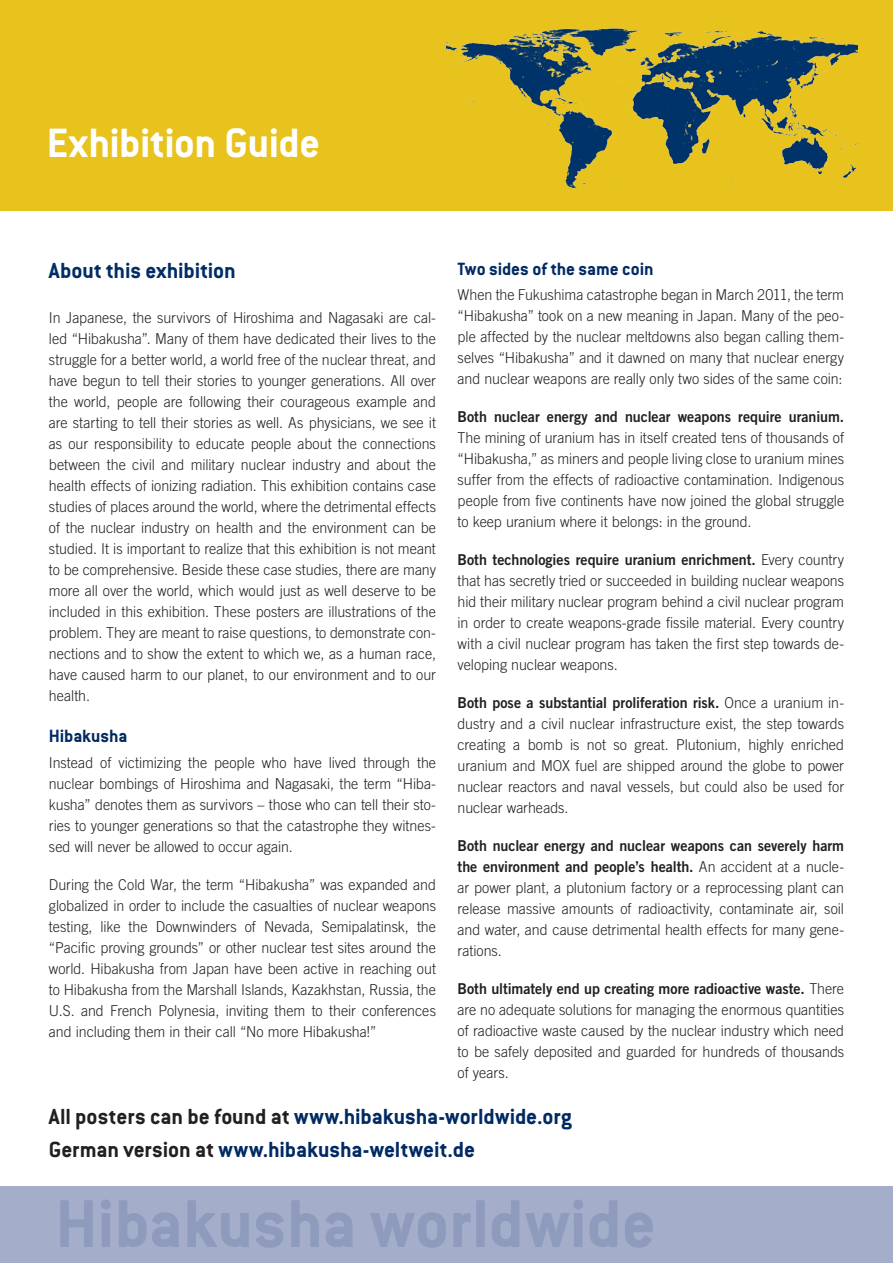
<style>
.page{position:relative;width:893px;height:1263px;background:#fff}
.page>*{position:absolute;margin:0;border:0;box-sizing:border-box;transform-origin:0 0}
.t1{font:700 74.25px "Conduit ITC Std";color:#8f9bbd}
.t2{font:700 45px "Conduit ITC Std";letter-spacing:-.01em;color:#fff}
.t3{font:700 24px/33px "Conduit ITC Std";letter-spacing:-.005em;color:#002a62}
.t4{font:700 24px "Conduit ITC Std";letter-spacing:-.005em;color:#002d66}
.t5{font:700 19.5px "Conduit ITC Std";letter-spacing:-.005em;color:#002a62}
.t6{font:300 15px/21px "Trade Gothic LT Std";color:#231f20;text-align:justify;scale:.95 1}
.t7{font:15px/21px "Trade Gothic LT Std Bd 2";color:#231f20;scale:.95 1}
.s1{font-family:"Trade Gothic LT Std";font-weight:300}
.s2{color:#231f20}
</style>
<div class="page">
<div style="left:0;top:0;width:893px;height:210px;background:#e8c31d"></div>
<img style="left:447px;top:28px;width:411px;height:161px">
<div style="left:0;top:1186px;width:893px;height:77px;background:#a4aeca"></div>
<h2 class="t2" style="left:47px;top:116px;width:275px">Exhibition Guide</h2>
<h3 class="t4" style="left:49px;top:256px;width:188px">About this exhibition</h3>
<p class="t6" style="left:49px;top:307px;width:409px">In Japanese, the survivors of Hiroshima and Nagasaki are cal&shy;led “Hibakusha”. Many of them have dedicated their lives to the struggle for a better world, a world free of the nuclear threat, and have begun to tell their stories to younger generations. All over the world, people are following their courageous example and are starting to tell their stories as well. As physicians, we see it as our responsibility to educate people about the connections between the civil and military nuclear industry and about the health effects of ionizing radiation. This exhibition contains case studies of places around the world, where the detrimental effects of the nuclear industry on health and the environment can be studied. It is important to realize that this exhibition is not meant to be comprehensive. Beside these case studies, there are many more all over the world, which would just as well deserve to be included in this exhibition. These posters are illustrations of the problem. They are meant to raise questions, to demonstrate con&shy;nections and to show the extent to which we, as a human race, have caused harm to our planet, to our environment and to our health.</p>
<h3 class="t5" style="left:49px;top:724px;width:80px">Hibakusha</h3>
<p class="t6" style="left:49px;top:751px;width:409px">Instead of victimizing the people who have lived through the nuclear bombings of Hiroshima and Nagasaki, the term “Hiba&shy;kusha” denotes them as survivors – those who can tell their sto&shy;ries to younger generations so that the catastrophe they witnes&shy;sed will never be allowed to occur again.</p>
<p class="t6" style="left:49px;top:873px;width:409px">During the Cold War, the term “Hibakusha” was expanded and globalized in order to include the casualties of nuclear weapons testing, like the Downwinders of Nevada, Semipalatinsk, the “Pacific proving grounds” or other nuclear test sites around the world. Hibakusha from Japan have been active in reaching out to Hibakusha from the Marshall Islands, Kazakhstan, Russia, the U.S. and French Polynesia, inviting them to their conferences and including them in their call “No more Hibakusha!”</p>
<h3 class="t5" style="left:458px;top:257px;width:197px">Two sides of the same coin</h3>
<p class="t6" style="left:458px;top:284px;width:408px">When the Fukushima catastrophe began in March 2011, the term “Hibakusha” took on a new meaning in Japan. Many of the peo&shy;ple affected by the nuclear meltdowns also began calling them&shy;selves “Hibakusha” and it dawned on many that nuclear energy and nuclear weapons are really only two sides of the same coin:</p>
<p class="t7" style="left:458px;top:406px;width:408px">Both nuclear energy and nuclear weapons require uranium.</p>
<p class="t6" style="left:458px;top:427px;width:408px">The mining of uranium has in itself created tens of thousands of “Hibakusha,” as miners and people living close to uranium mines suffer from the effects of radioactive contamination. Indigenous people from five continents have now joined the global struggle to keep uranium where it belongs: in the ground.</p>
<p class="t7" style="left:458px;top:549px;width:408px">Both technologies require uranium enrichment. <span class="s1">Every country</span></p>
<p class="t6" style="left:458px;top:570px;width:408px">that has secretly tried or succeeded in building nuclear weapons hid their military nuclear program behind a civil nuclear program in order to create weapons-grade fissile material. Every country with a civil nuclear program has taken the first step towards de&shy;veloping nuclear weapons.</p>
<p class="t7" style="left:458px;top:692px;width:408px">Both pose a substantial proliferation risk. <span class="s1">Once a uranium in-</span></p>
<p class="t6" style="left:458px;top:713px;width:408px">dustry and a civil nuclear infrastructure exist, the step towards creating a bomb is not so great. Plutonium, highly enriched uranium and MOX fuel are shipped around the globe to power nuclear reactors and naval vessels, but could also be used for nuclear warheads.</p>
<p class="t7" style="left:458px;top:835px;width:408px">Both nuclear energy and nuclear weapons can severely harm the environment and people’s health. <span class="s1">An accident at a nucle-</span></p>
<p class="t6" style="left:458px;top:877px;width:408px">ar power plant, a plutonium factory or a reprocessing plant can release massive amounts of radioactivity, contaminate air, soil and water, and cause detrimental health effects for many gene&shy;rations.</p>
<p class="t7" style="left:458px;top:978px;width:408px">Both ultimately end up creating more radioactive waste. <span class="s1">There</span></p>
<p class="t6" style="left:458px;top:999px;width:408px">are no adequate solutions for managing the enormous quantities of radioactive waste caused by the nuclear industry which need to be safely deposited and guarded for hundreds of thousands of years.</p>
<h3 class="t3" style="left:49px;top:1099px;width:525px"><span class="s2">All posters can be found at</span> www.hibakusha-worldwide.org<br><span class="s2">German version at</span> www.hibakusha-weltweit.de</h3>
<h1 class="t1" style="left:55px;top:1179px;width:602px">Hibakusha worldwide</h1>
</div>
